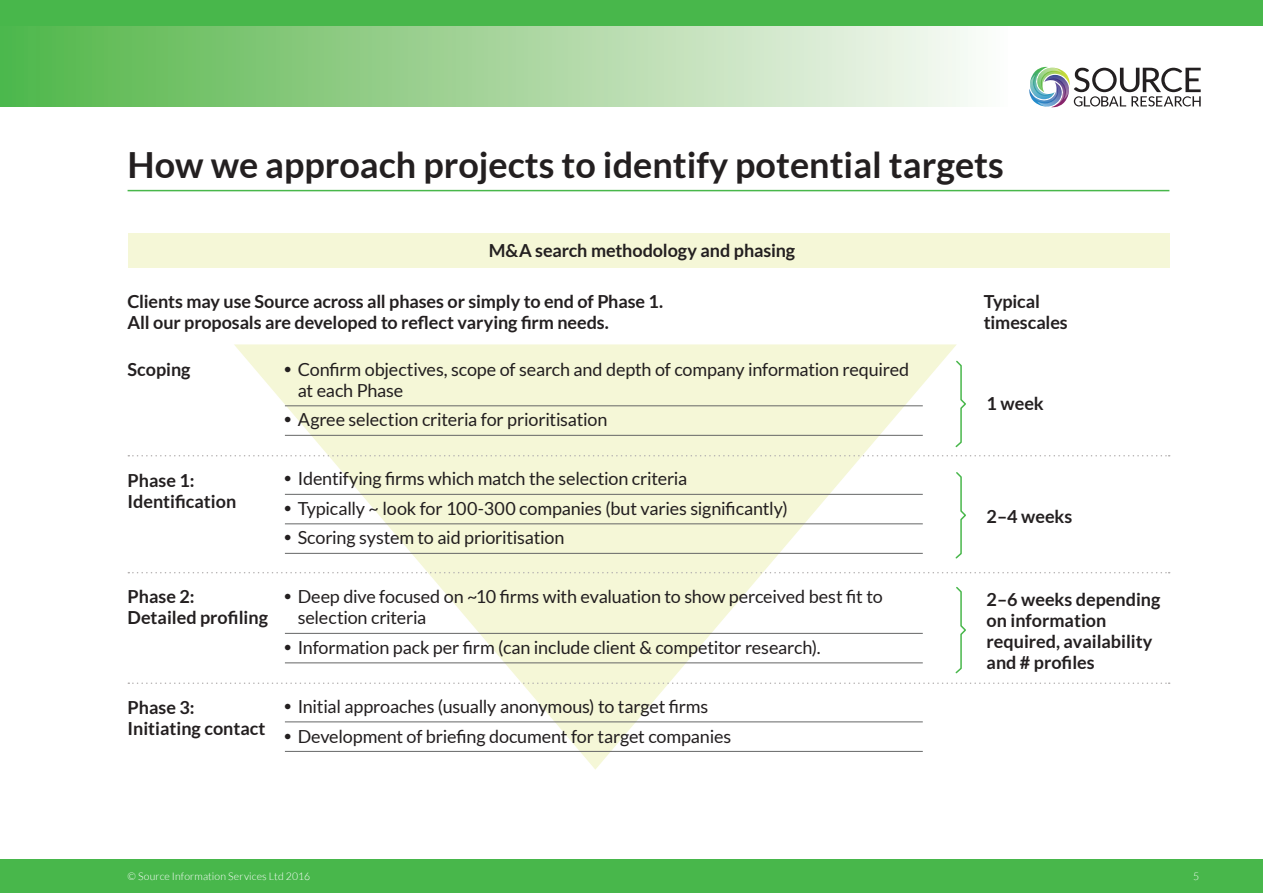
<style>
.page{position:relative;width:1263px;height:893px;background:#fff}
.page>*{position:absolute;margin:0;border:0;box-sizing:border-box;transform-origin:0 0}
.Sub_Head{font:700 36px "Lato";color:#231f20}
.t1{font:18px/21px "Lato";letter-spacing:-.01em;color:#231f20}
.t2{font:700 18px/21px "Lato";color:#231f20}
.t3{font:300 10.5px "Lato";letter-spacing:.01em;color:#fff}
.s1{font-family:"Univers";font-stretch:condensed}
</style>
<div class="page">
<div style="left:0;top:21px;width:1008px;height:85px;background:linear-gradient(to right,#52b447,#fcfaf7)"></div>
<div style="left:0;top:859px;width:1263px;height:34px;background:#48b74b"></div>
<div style="left:0;top:0;width:1263px;height:26px;background:#48b74b"></div>
<img style="left:1029px;top:67px;width:172px;height:40px">
<hr style="left:128px;top:190px;width:1041px;height:1px;background:#48b74b">
<svg style="left:234px;top:344px;width:723px;height:426px;fill:#f5f7d7"></svg>
<div style="left:128px;top:234px;width:1041px;height:34px;background:#f5f7d7"></div>
<hr style="left:285px;top:405px;width:638px;height:1px;background:#656666">
<hr style="left:285px;top:435px;width:638px;height:1px;background:#656666">
<hr style="left:285px;top:494px;width:638px;height:1px;background:#656666">
<hr style="left:285px;top:523px;width:638px;height:1px;background:#656666">
<hr style="left:285px;top:553px;width:638px;height:1px;background:#656666">
<hr style="left:285px;top:633px;width:638px;height:1px;background:#656666">
<hr style="left:285px;top:662px;width:638px;height:1px;background:#656666">
<hr style="left:285px;top:721px;width:638px;height:1px;background:#656666">
<hr style="left:285px;top:751px;width:638px;height:1px;background:#656666">
<svg style="left:128px;top:455px;width:1042px;height:1px"></svg>
<svg style="left:128px;top:572px;width:1042px;height:1px"></svg>
<svg style="left:128px;top:682px;width:1042px;height:2px"></svg>
<svg style="left:954px;top:359px;width:12px;height:90px"></svg>
<svg style="left:954px;top:471px;width:12px;height:89px"></svg>
<svg style="left:954px;top:585px;width:12px;height:90px"></svg>
<p class="Sub_Head" style="left:128px;top:144px;width:878px">How we approach projects to identify potential targets</p>
<p class="t2" style="left:489px;top:240px;width:308px">M&amp;A search methodology and phasing</p>
<p class="t2" style="left:128px;top:291px;width:537px">Clients may use Source across all phases or simply to end of Phase 1.<br>All our proposals are developed to reflect varying firm needs.</p>
<p class="t2" style="left:984px;top:291px;width:85px">Typical timescales</p>
<p class="t2" style="left:128px;top:359px;width:65px">Scoping</p>
<p class="t1" style="left:298px;top:359px;width:613px;text-indent:-13px"><span class="s1">•</span> Confirm objectives, scope of search and depth of company information required at each Phase</p>
<p class="t1" style="left:285px;top:409px;width:324px"><span class="s1">•</span> Agree selection criteria for prioritisation</p>
<p class="t2" style="left:986px;top:393px;width:59px">1 week</p>
<p class="t2" style="left:128px;top:469px;width:110px">Phase 1:<br>Identification</p>
<p class="t1" style="left:285px;top:468px;width:404px"><span class="s1">•</span> Identifying firms which match the selection criteria</p>
<p class="t1" style="left:285px;top:498px;width:504px"><span class="s1">•</span> Typically ~ look for 100-300 companies (but varies significantly)</p>
<p class="t1" style="left:285px;top:527px;width:281px"><span class="s1">•</span> Scoring system to aid prioritisation</p>
<p class="t2" style="left:986px;top:505px;width:87px">2–4 weeks</p>
<p class="t2" style="left:128px;top:586px;width:142px">Phase 2:<br>Detailed profiling</p>
<p class="t1" style="left:298px;top:586px;width:586px;text-indent:-13px"><span class="s1">•</span> Deep dive focused on ~10 firms with evaluation to show perceived best fit to selection criteria</p>
<p class="t1" style="left:285px;top:637px;width:537px"><span class="s1">•</span> Information pack per firm (can include client &amp; competitor research).</p>
<p class="t2" style="left:986px;top:588px;width:175px">2–6 weeks depending on information required, availability and # profiles</p>
<p class="t2" style="left:128px;top:697px;width:139px">Phase 3:<br>Initiating contact</p>
<p class="t1" style="left:285px;top:696px;width:425px"><span class="s1">•</span> Initial approaches (usually anonymous) to target firms</p>
<p class="t1" style="left:285px;top:725px;width:448px"><span class="s1">•</span> Development of briefing document for target companies</p>
<p class="t3" style="left:128px;top:871px;width:184px">© Source Information Services Ltd 2016</p>
<p class="t3" style="left:1193px;top:871px;width:8px">5</p>
</div>
